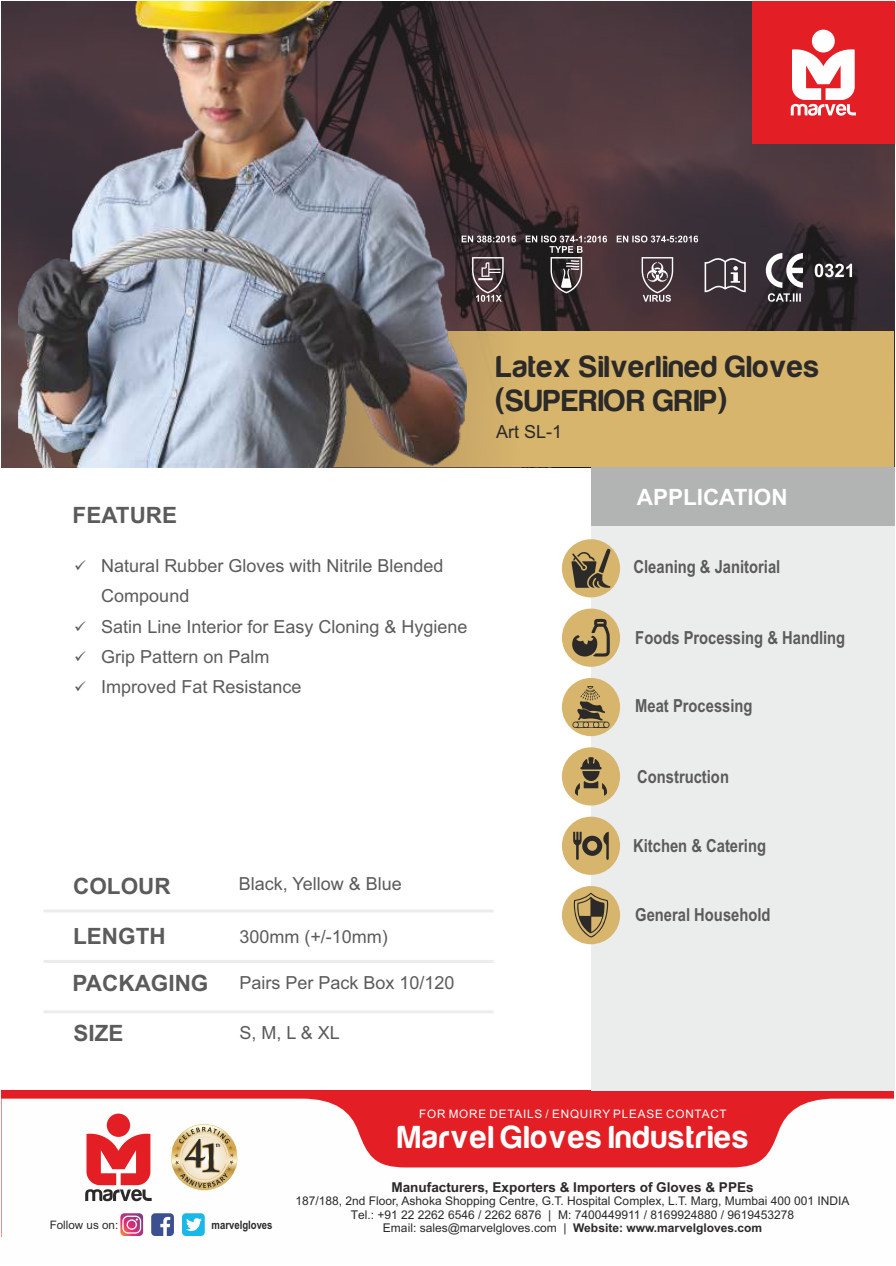
<style>
.page{position:relative;width:896px;height:1266px;background:#fff}
.page>*{position:absolute;margin:0;border:0;box-sizing:border-box;transform-origin:0 0}
.t1{font:32.85px "Harabara";letter-spacing:.055em;color:#fefefe}
.t2{font:31.35px/33.6px "Harabara";letter-spacing:.04em;color:#2b2a29}
.t3{font:700 22.5px/46.3px "Arial";color:#5b5b5b}
.t4{font:700 22.5px "Arial";color:#fefefe}
.t5{font:18px/30.2px "Arial";color:#5b5b5b}
.t6{font:700 18px "Arial Narrow";color:#5b5b5b}
.t7{font:18px "Arial";color:#2b2a29}
.t8{font:700 13.65px "Arial";color:#2b2a29}
.t9{font:12px/13.4px "Arial";color:#2b2a29;text-align:center}
.t10{font:11.7px "Arial";letter-spacing:.07em;color:#fefefe}
.t11{font:700 11.7px "Arial Narrow";color:#2b2a29}
.t12{font:11.7px "Arial";color:#2b2a29}
.s1{font-weight:700}
</style>
<div class="page">
<div style="left:2px;top:1090px;width:892px;height:147px;background:#e31e24"></div>
<svg style="left:2px;top:1098px;width:892px;height:139px;fill:#fefefe"></svg>
<div style="left:182px;top:1213px;width:23px;height:23px;background:#19b8e9;border-radius:4px"></div>
<svg style="left:186px;top:1218px;width:16px;height:13px"></svg>
<div style="left:151px;top:1213px;width:23px;height:23px;background:#3c4f90;border-radius:4px"></div>
<svg style="left:160px;top:1217px;width:10px;height:19px"></svg>
<svg style="left:120px;top:1213px;width:23px;height:23px"></svg>
<svg style="left:122px;top:1215px;width:19px;height:18px"></svg>
<svg style="left:85px;top:1113px;width:67px;height:88px"></svg>
<svg style="left:171px;top:1124px;width:67px;height:67px;background:#d4c5a7"></svg>
<div style="left:2px;top:2px;width:892px;height:465px;background:#1c1b17;opacity:.6"></div>
<div style="left:2px;top:332px;width:892px;height:135px;background:#d7b56d"></div>
<img style="left:19px;top:2px;width:448px;height:465px">
<div style="left:752px;top:2px;width:142px;height:142px;background:#e31e24"></div>
<svg style="left:791px;top:30px;width:65px;height:86px"></svg>
<hr style="left:44px;top:909px;width:450px;height:3px;background:#ebecec">
<hr style="left:44px;top:960px;width:450px;height:3px;background:#ebecec">
<hr style="left:44px;top:1010px;width:450px;height:3px;background:#ebecec">
<svg style="left:815px;top:264px;width:37px;height:13px"></svg>
<svg style="left:766px;top:253px;width:37px;height:49px"></svg>
<div style="left:591px;top:467px;width:303px;height:623px;background:#ebecec"></div>
<div style="left:562px;top:539px;width:58px;height:58px;background:#d7b56d;border-radius:50%"></div>
<div style="left:562px;top:609px;width:58px;height:58px;background:#d7b56d;border-radius:50%"></div>
<div style="left:562px;top:678px;width:58px;height:58px;background:#d7b56d;border-radius:50%"></div>
<div style="left:562px;top:747px;width:58px;height:58px;background:#d7b56d;border-radius:50%"></div>
<div style="left:562px;top:817px;width:58px;height:58px;background:#d7b56d;border-radius:50%"></div>
<div style="left:591px;top:467px;width:303px;height:59px;background:#b2b3b3"></div>
<div style="left:562px;top:886px;width:58px;height:58px;background:#d7b56d;border-radius:50%"></div>
<svg style="left:472px;top:257px;width:32px;height:45px"></svg>
<svg style="left:705px;top:256px;width:41px;height:36px"></svg>
<svg style="left:462px;top:236px;width:54px;height:6px"></svg>
<svg style="left:526px;top:235px;width:81px;height:58px;background:#514547"></svg>
<svg style="left:617px;top:235px;width:81px;height:7px"></svg>
<svg style="left:642px;top:257px;width:31px;height:45px"></svg>
<svg style="left:571px;top:548px;width:40px;height:40px"></svg>
<svg style="left:575px;top:757px;width:32px;height:39px"></svg>
<svg style="left:572px;top:618px;width:38px;height:39px"></svg>
<svg style="left:572px;top:686px;width:38px;height:43px"></svg>
<svg style="left:573px;top:832px;width:36px;height:28px"></svg>
<svg style="left:574px;top:892px;width:34px;height:46px"></svg>
<h2 class="t2" style="left:496px;top:351px;width:324px">Latex Silverlined Gloves (SUPERIOR GRIP)</h2>
<h3 class="t3" style="left:73px;top:494px;width:106px">FEATURE</h3>
<h3 class="t5" style="left:101px;top:552px;width:344px;text-indent:-27px">✓ Natural Rubber Gloves with Nitrile Blended<br>Compound</h3>
<h3 class="t5" style="left:74px;top:613px;width:395px">✓ Satin Line Interior for Easy Cloning &amp; Hygiene</h3>
<h3 class="t5" style="left:74px;top:643px;width:197px">✓ Grip Pattern on Palm</h3>
<h3 class="t5" style="left:74px;top:673px;width:229px">✓ Improved Fat Resistance</h3>
<h3 class="t7" style="left:496px;top:425px;width:68px">Art SL-1</h3>
<h3 class="t5" style="left:239px;top:871px;width:165px">Black, Yellow &amp; Blue</h3>
<h3 class="t5" style="left:239px;top:923px;width:150px">300mm (+/-10mm)</h3>
<h3 class="t5" style="left:240px;top:969px;width:217px">Pairs Per Pack Box 10/120</h3>
<h3 class="t3" style="left:73px;top:865px;width:99px">COLOUR</h3>
<h3 class="t3" style="left:73px;top:915px;width:137px">LENGTH<br>PACKAGING</h3>
<h3 class="t3" style="left:73px;top:1012px;width:52px">SIZE</h3>
<h3 class="t5" style="left:239px;top:1020px;width:102px">S, M, L &amp; XL</h3>
<h3 class="t4" style="left:637px;top:488px;width:152px">APPLICATION</h3>
<h3 class="t6" style="left:633px;top:560px;width:148px">Cleaning &amp; Janitorial</h3>
<h3 class="t6" style="left:635px;top:631px;width:211px">Foods Processing &amp; Handling</h3>
<h3 class="t6" style="left:635px;top:698px;width:119px">Meat Processing</h3>
<h3 class="t6" style="left:637px;top:770px;width:93px">Construction</h3>
<h3 class="t6" style="left:633px;top:839px;width:134px">Kitchen &amp; Catering</h3>
<h3 class="t6" style="left:635px;top:908px;width:137px">General Household</h3>
<p class="t12" style="left:50px;top:1220px;width:70px">Follow us on:</p>
<p class="t11" style="left:212px;top:1220px;width:63px">marvelgloves</p>
<p class="t10" style="left:419px;top:1109px;width:309px">FOR MORE DETAILS / ENQUIRY PLEASE CONTACT</p>
<h1 class="t1" style="left:398px;top:1120px;width:352px">Marvel Gloves Industries</h1>
<p class="t8" style="left:391px;top:1182px;width:364px">Manufacturers, Exporters &amp; Importers of Gloves &amp; PPEs</p>
<p class="t9" style="left:295px;top:1195px;width:556px">187/188, 2nd Floor, Ashoka Shopping Centre, G.T. Hospital Complex, L.T. Marg, Mumbai 400 001 INDIA<br>Tel.: +91 22 2262 6546 / 2262 6876 | M: 7400449911 / 8169924880 / 9619453278<br>Email: sales@marvelgloves.com | <span class="s1">Website: www.marvelgloves.com</span></p>
</div>
